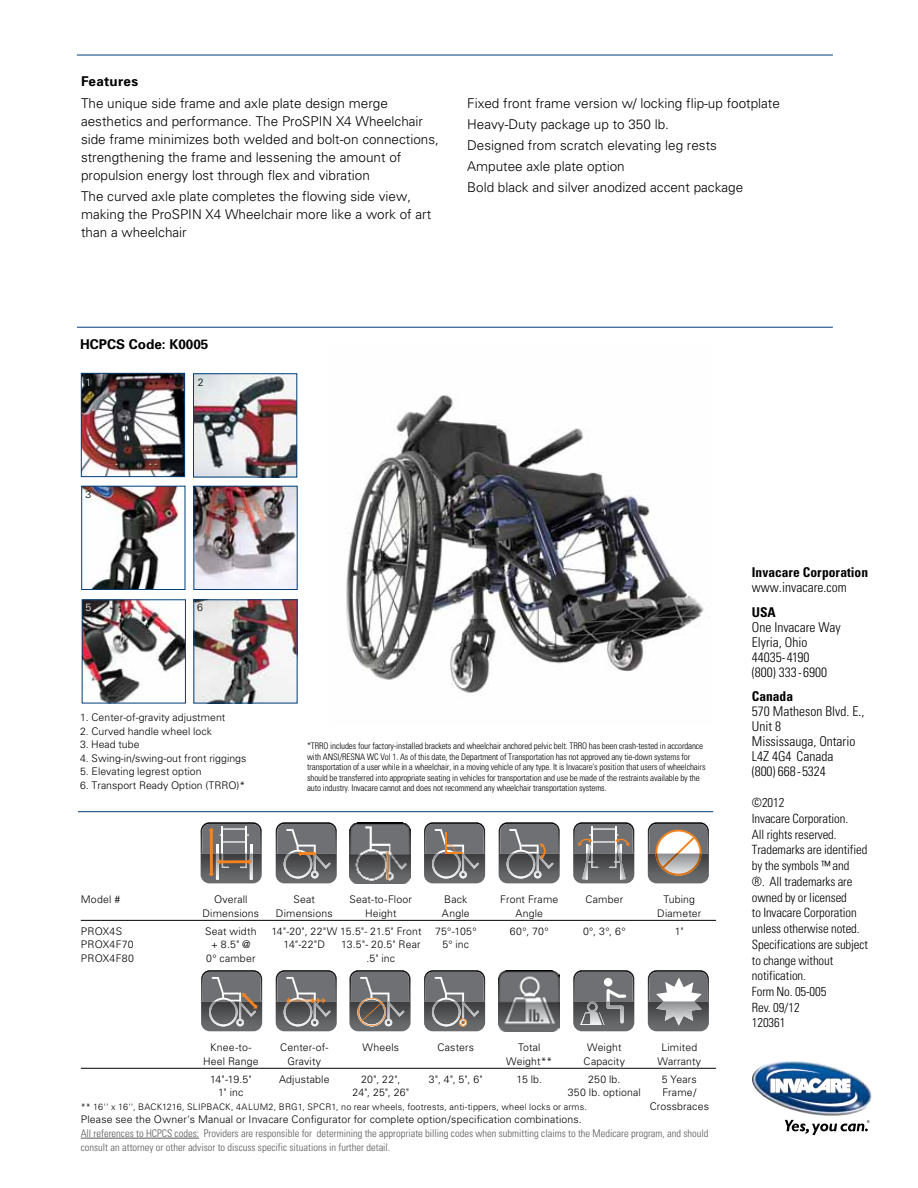
<style>
.page{position:relative;width:918px;height:1188px;background:#fff}
.page>*{position:absolute;margin:0;border:0;box-sizing:border-box;transform-origin:0 0}
.t1{font:300 13.5px/18px "Univers";color:#000}
.t2{font:300 condensed 13.5px/15px "Univers";color:#000}
.t3{font:700 condensed 13.5px "Univers";color:#000}
.t4{font:700 13.5px "Univers";color:#000}
.t5{font:700 13.5px "Univers";letter-spacing:.02em;color:#000}
.t6{font:300 condensed 12.75px/15.8px "Univers";letter-spacing:-.005em;color:#000}
.t7{font:300 10.5px "Univers";letter-spacing:.015em;color:#000}
.t8{font:300 condensed 10.5px/13.5px "Univers";color:#58595b}
.t9{font:300 10.5px "Univers";color:#fff}
.t10{font:300 condensed 9px/10.5px "Univers";letter-spacing:-.015em;color:#000}
.t11{font:300 9px "Univers";letter-spacing:.02em;color:#000}
</style>
<div class="page">
<hr style="left:78px;top:811px;width:635px;height:1px;background:#003f79">
<img style="left:752px;top:1061px;width:120px;height:59px">
<img style="left:767px;top:1067px;width:90px;height:42px">
<svg style="left:785px;top:1120px;width:85px;height:15px"></svg>
<hr style="left:77px;top:55px;width:756px;height:1px;background:#003f79">
<hr style="left:77px;top:327px;width:756px;height:1px;background:#003f79">
<hr style="left:81px;top:1138px;width:118px;height:1px;background:#58595b">
<img style="left:202px;top:880px;width:58px;height:3px">
<svg style="left:201px;top:822px;width:61px;height:58px;background:#7d7671"></svg>
<img style="left:575px;top:880px;width:58px;height:3px">
<svg style="left:573px;top:822px;width:61px;height:58px;background:#757474"></svg>
<img style="left:276px;top:878px;width:60px;height:5px">
<svg style="left:276px;top:822px;width:61px;height:56px;background:#737272"></svg>
<img style="left:202px;top:1026px;width:60px;height:5px">
<svg style="left:201px;top:970px;width:61px;height:56px;background:#747373"></svg>
<img style="left:276px;top:1026px;width:60px;height:5px">
<svg style="left:276px;top:970px;width:61px;height:56px;background:#747272"></svg>
<img style="left:350px;top:1026px;width:60px;height:5px">
<svg style="left:349px;top:970px;width:62px;height:56px;background:#747271"></svg>
<img style="left:425px;top:1027px;width:59px;height:4px">
<svg style="left:424px;top:970px;width:61px;height:57px;background:#717173"></svg>
<img style="left:499px;top:970px;width:61px;height:61px">
<img style="left:573px;top:1025px;width:61px;height:6px">
<svg style="left:573px;top:970px;width:61px;height:55px;background:#747577"></svg>
<img style="left:349px;top:822px;width:62px;height:61px">
<img style="left:385px;top:851px;width:5px;height:28px">
<img style="left:425px;top:878px;width:60px;height:5px">
<svg style="left:424px;top:822px;width:61px;height:56px;background:#737170"></svg>
<img style="left:499px;top:878px;width:60px;height:5px">
<svg style="left:499px;top:822px;width:61px;height:56px;background:#737374"></svg>
<img style="left:648px;top:1026px;width:60px;height:5px">
<svg style="left:648px;top:970px;width:61px;height:56px"></svg>
<hr style="left:81px;top:920px;width:635px;height:1px;background:#000">
<hr style="left:81px;top:1068px;width:635px;height:1px;background:#000">
<img style="left:196px;top:602px;width:99px;height:99px">
<img style="left:84px;top:602px;width:100px;height:99px">
<div style="left:82px;top:600px;width:104px;height:103px;border:1px solid #003f79"></div>
<img style="left:84px;top:488px;width:95px;height:100px">
<div style="left:82px;top:486px;width:103px;height:104px;border:1px solid #003f79"></div>
<img style="left:196px;top:488px;width:99px;height:100px">
<div style="left:194px;top:486px;width:103px;height:104px;border:1px solid #003f79"></div>
<img style="left:83px;top:375px;width:100px;height:100px">
<div style="left:81px;top:373px;width:104px;height:104px;border:1px solid #003f79"></div>
<img style="left:195px;top:376px;width:100px;height:99px">
<div style="left:193px;top:374px;width:104px;height:103px;border:1px solid #003f79"></div>
<img style="left:346px;top:394px;width:358px;height:299px">
<img style="left:648px;top:876px;width:61px;height:7px">
<svg style="left:648px;top:822px;width:61px;height:54px"></svg>
<p class="t5" style="left:81px;top:73px;width:59px">Features</p>
<p class="t1" style="left:81px;top:94px;width:359px">The unique side frame and axle plate design merge aesthetics and performance. The ProSPIN X4 Wheelchair side frame minimizes both welded and bolt-on connections, strengthening the frame and lessening the amount of propulsion energy lost through flex and vibration</p>
<p class="t1" style="left:81px;top:187px;width:352px">The curved axle plate completes the flowing side view, making the ProSPIN X4 Wheelchair more like a work of art than a wheelchair</p>
<p class="t1" style="left:467px;top:92px;width:314px;line-height:21.3px">Fixed front frame version w/ locking flip-up footplate Heavy-Duty package up to 350 lb.<br>Designed from scratch elevating leg rests<br>Amputee axle plate option<br>Bold black and silver anodized accent package</p>
<p class="t4" style="left:80px;top:336px;width:130px">HCPCS Code: K0005</p>
<p class="t9" style="left:86px;top:376px;width:7px">1</p>
<p class="t7" style="left:198px;top:376px;width:7px">2</p>
<p class="t7" style="left:86px;top:488px;width:7px">3</p>
<p class="t9" style="left:198px;top:488px;width:7px">4</p>
<p class="t9" style="left:85px;top:601px;width:7px">5</p>
<p class="t7" style="left:197px;top:601px;width:7px">6</p>
<p class="t7" style="left:80px;top:711px;width:147px">1. Center-of-gravity adjustment</p>
<p class="t7" style="left:80px;top:725px;width:133px">2. Curved handle wheel lock</p>
<p class="t7" style="left:80px;top:738px;width:61px">3. Head tube</p>
<p class="t7" style="left:80px;top:752px;width:168px">4. Swing-in/swing-out front riggings</p>
<p class="t7" style="left:80px;top:765px;width:123px">5. Elevating legrest option</p>
<p class="t7" style="left:80px;top:779px;width:167px">6. Transport Ready Option (TRRO)*</p>
<p class="t10" style="left:307px;top:741px;width:400px">*TRRO includes four factory-installed brackets and wheelchair anchored pelvic belt. TRRO has been crash-tested in accordance with ANSI/RESNA WC Vol 1. As of this date, the Department of Transportation has not approved any tie-down systems for transportation of a user while in a wheelchair, in a moving vehicle of any type. It is Invacare's position that users of wheelchairs should be transferred into appropriate seating in vehicles for transportation and use be made of the restraints available by the auto industry. Invacare cannot and does not recommend any wheelchair transportation systems.</p>
<p class="t7" style="left:81px;top:893px;width:41px">Model #</p>
<p class="t7" style="left:214px;top:893px;width:35px">Overall</p>
<p class="t7" style="left:294px;top:893px;width:23px">Seat</p>
<p class="t7" style="left:350px;top:893px;width:64px">Seat-to-Floor</p>
<p class="t7" style="left:444px;top:893px;width:25px">Back</p>
<p class="t7" style="left:500px;top:893px;width:60px">Front Frame</p>
<p class="t7" style="left:585px;top:893px;width:39px">Camber</p>
<p class="t7" style="left:664px;top:893px;width:33px">Tubing</p>
<p class="t7" style="left:202px;top:907px;width:58px">Dimensions</p>
<p class="t7" style="left:276px;top:907px;width:58px">Dimensions</p>
<p class="t7" style="left:365px;top:907px;width:33px">Height</p>
<p class="t7" style="left:442px;top:907px;width:29px">Angle</p>
<p class="t7" style="left:515px;top:907px;width:29px">Angle</p>
<p class="t7" style="left:657px;top:907px;width:45px">Diameter</p>
<p class="t7" style="left:81px;top:925px;width:43px">PROX4S</p>
<p class="t7" style="left:205px;top:925px;width:53px">Seat width</p>
<p class="t7" style="left:271px;top:925px;width:152px">14"-20", 22"W 15.5"- 21.5" Front</p>
<p class="t7" style="left:435px;top:925px;width:43px">75°-105°</p>
<p class="t7" style="left:510px;top:925px;width:40px">60°, 70°</p>
<p class="t7" style="left:583px;top:925px;width:44px">0°, 3°, 6°</p>
<p class="t7" style="left:675px;top:925px;width:10px">1"</p>
<p class="t7" style="left:81px;top:938px;width:54px">PROX4F70</p>
<p class="t7" style="left:211px;top:938px;width:41px">+ 8.5" @</p>
<p class="t7" style="left:284px;top:938px;width:43px">14"-22"D</p>
<p class="t7" style="left:341px;top:938px;width:81px">13.5"- 20.5" Rear</p>
<p class="t7" style="left:442px;top:938px;width:28px">5° inc</p>
<p class="t7" style="left:81px;top:952px;width:55px">PROX4F80</p>
<p class="t7" style="left:206px;top:952px;width:51px">0° camber</p>
<p class="t7" style="left:366px;top:952px;width:30px">.5" inc</p>
<p class="t7" style="left:210px;top:1041px;width:43px">Knee-to-</p>
<p class="t7" style="left:280px;top:1041px;width:50px">Center-of-</p>
<p class="t7" style="left:363px;top:1041px;width:38px">Wheels</p>
<p class="t7" style="left:438px;top:1041px;width:38px">Casters</p>
<p class="t7" style="left:518px;top:1041px;width:24px">Total</p>
<p class="t7" style="left:587px;top:1041px;width:36px">Weight</p>
<p class="t7" style="left:661px;top:1041px;width:37px">Limited</p>
<p class="t7" style="left:203px;top:1055px;width:57px">Heel Range</p>
<p class="t7" style="left:287px;top:1055px;width:35px">Gravity</p>
<p class="t7" style="left:506px;top:1055px;width:48px">Weight**</p>
<p class="t7" style="left:584px;top:1055px;width:43px">Capacity</p>
<p class="t7" style="left:657px;top:1055px;width:45px">Warranty</p>
<p class="t7" style="left:210px;top:1073px;width:43px">14"-19.5"</p>
<p class="t7" style="left:279px;top:1073px;width:52px">Adjustable</p>
<p class="t7" style="left:361px;top:1073px;width:41px">20", 22",</p>
<p class="t7" style="left:429px;top:1073px;width:55px">3", 4", 5", 6"</p>
<p class="t7" style="left:516px;top:1073px;width:27px">15 lb.</p>
<p class="t7" style="left:588px;top:1073px;width:34px">250 lb.</p>
<p class="t7" style="left:662px;top:1073px;width:36px">5 Years</p>
<p class="t7" style="left:218px;top:1086px;width:27px">1" inc</p>
<p class="t7" style="left:352px;top:1086px;width:58px">24", 25", 26"</p>
<p class="t7" style="left:568px;top:1086px;width:75px">350 lb. optional</p>
<p class="t7" style="left:662px;top:1086px;width:35px">Frame/</p>
<p class="t11" style="left:81px;top:1101px;width:508px">** 16'' x 16'', BACK1216, SLIPBACK, 4ALUM2, BRG1, SPCR1, no rear wheels, footrests, anti-tippers, wheel locks or arms.</p>
<p class="t7" style="left:650px;top:1100px;width:61px">Crossbraces</p>
<p class="t7" style="left:81px;top:1113px;width:502px">Please see the Owner's Manual or Invacare Configurator for complete option/specification combinations.</p>
<p class="t8" style="left:81px;top:1127px;width:629px">All references to HCPCS codes: Providers are responsible for determining the appropriate billing codes when submitting claims to the Medicare program, and should consult an attorney or other advisor to discuss specific situations in further detail.</p>
<p class="t3" style="left:752px;top:564px;width:118px">Invacare Corporation</p>
<p class="t2" style="left:752px;top:579px;width:96px">www.invacare.com</p>
<p class="t3" style="left:752px;top:604px;width:26px">USA</p>
<p class="t2" style="left:752px;top:620px;width:90px">One Invacare Way<br>Elyria, Ohio<br>44035-4190<br>(800) 333-6900</p>
<p class="t3" style="left:752px;top:687px;width:43px">Canada</p>
<p class="t2" style="left:752px;top:703px;width:114px">570 Matheson Blvd. E.,<br>Unit 8<br>Mississauga, Ontario<br>L4Z 4G4 Canada<br>(800) 668-5324</p>
<p class="t6" style="left:752px;top:795px;width:118px">©2012<br>Invacare Corporation.<br>All rights reserved.<br>Trademarks are identified by the symbols ™ and<br>®. All trademarks are owned by or licensed<br>to Invacare Corporation unless otherwise noted.<br>Specifications are subject to change without notification.<br>Form No. 05-005<br>Rev. 09/12<br>120361</p>
</div>
